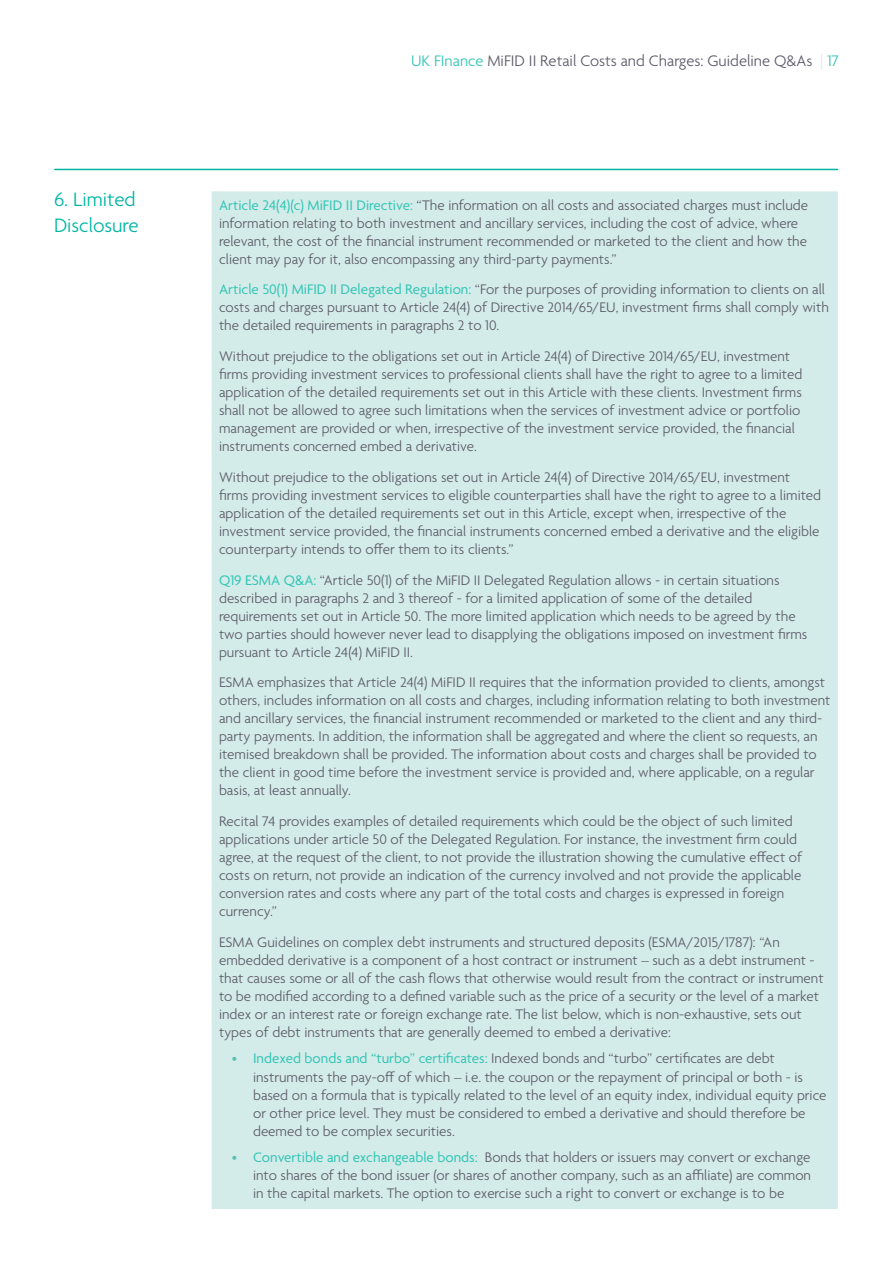
<style>
.page{position:relative;width:893px;height:1263px;background:#fff}
.page>*{position:absolute;margin:0;border:0;box-sizing:border-box;transform-origin:0 0}
.Sub_heading{font:300 21px/25.2px "Agenda";color:#00b6a3}
.t1{font:300 16.5px "Agenda";color:#5c5c69}
.Body_text{font:300 15px/18px "Agenda";color:#5c5c69}
.s1{color:#33c5b5}
.s2{color:#e4e4e4}
.s3{font-weight:400;color:#33c5b5}
.s4{color:#55c1b2}
</style>
<div class="page">
<hr style="left:55px;top:169px;width:783px;height:1px;background:#00b6a3">
<div style="left:215px;top:195px;width:619px;height:1010px;background:#d4ece9"></div>
<div style="left:212px;top:191px;width:626px;height:1018px;border:8px solid #d4ece9"></div>
<p class="t1" style="left:411px;top:52px;width:429px"><span class="s1">UK FInance</span> MiFID II Retail Costs and Charges: Guideline Q&amp;As <span class="s2">|</span> <span class="s1">17</span></p>
<p class="Sub_heading" style="left:54px;top:188px;width:86px">6. Limited<br>Disclosure</p>
<p class="Body_text" style="left:219px;top:197px;width:591px"><span class="s3">Article 24(4)(c) MiFID II Directive:</span> “The information on all costs and associated charges must include information relating to both investment and ancillary services, including the cost of advice, where relevant, the cost of the financial instrument recommended or marketed to the client and how the client may pay for it, also encompassing any third-party payments.”</p>
<p class="Body_text" style="left:219px;top:281px;width:611px"><span class="s3">Article 50(1) MiFID II Delegated Regulation:</span> “For the purposes of providing information to clients on all costs and charges pursuant to Article 24(4) of Directive 2014/65/EU, investment firms shall comply with the detailed requirements in paragraphs 2 to 10.</p>
<p class="Body_text" style="left:219px;top:348px;width:585px">Without prejudice to the obligations set out in Article 24(4) of Directive 2014/65/EU, investment firms providing investment services to professional clients shall have the right to agree to a limited application of the detailed requirements set out in this Article with these clients. Investment firms shall not be allowed to agree such limitations when the services of investment advice or portfolio management are provided or when, irrespective of the investment service provided, the financial instruments concerned embed a derivative.</p>
<p class="Body_text" style="left:219px;top:469px;width:604px">Without prejudice to the obligations set out in Article 24(4) of Directive 2014/65/EU, investment firms providing investment services to eligible counterparties shall have the right to agree to a limited application of the detailed requirements set out in this Article, except when, irrespective of the investment service provided, the financial instruments concerned embed a derivative and the eligible counterparty intends to offer them to its clients.”</p>
<p class="Body_text" style="left:219px;top:572px;width:590px"><span class="s3">Q19 ESMA Q&amp;A:</span> “Article 50(1) of the MiFID II Delegated Regulation allows - in certain situations described in paragraphs 2 and 3 thereof - for a limited application of some of the detailed requirements set out in Article 50. The more limited application which needs to be agreed by the two parties should however never lead to disapplying the obligations imposed on investment firms pursuant to Article 24(4) MiFID II.</p>
<p class="Body_text" style="left:219px;top:674px;width:613px">ESMA emphasizes that Article 24(4) MiFID II requires that the information provided to clients, amongst others, includes information on all costs and charges, including information relating to both investment and ancillary services, the financial instrument recommended or marketed to the client and any third&shy;party payments. In addition, the information shall be aggregated and where the client so requests, an itemised breakdown shall be provided. The information about costs and charges shall be provided to the client in good time before the investment service is provided and, where applicable, on a regular basis, at least annually.</p>
<p class="Body_text" style="left:219px;top:813px;width:585px">Recital 74 provides examples of detailed requirements which could be the object of such limited applications under article 50 of the Delegated Regulation. For instance, the investment firm could agree, at the request of the client, to not provide the illustration showing the cumulative effect of costs on return, not provide an indication of the currency involved and not provide the applicable conversion rates and costs where any part of the total costs and charges is expressed in foreign currency.”</p>
<p class="Body_text" style="left:219px;top:934px;width:606px">ESMA Guidelines on complex debt instruments and structured deposits (ESMA/2015/1787): “An embedded derivative is a component of a host contract or instrument – such as a debt instrument - that causes some or all of the cash flows that otherwise would result from the contract or instrument to be modified according to a defined variable such as the price of a security or the level of a market index or an interest rate or foreign exchange rate. The list below, which is non-exhaustive, sets out types of debt instruments that are generally deemed to embed a derivative:</p>
<p class="Body_text" style="left:253px;top:1050px;width:575px;text-indent:-21px"><span class="s4">•</span> <span class="s3">Indexed bonds and “turbo” certificates:</span> Indexed bonds and “turbo” certificates are debt instruments the pay-off of which – i.e. the coupon or the repayment of principal or both - is based on a formula that is typically related to the level of an equity index, individual equity price or other price level. They must be considered to embed a derivative and should therefore be deemed to be complex securities.</p>
<p class="Body_text" style="left:253px;top:1149px;width:559px;text-align:justify;text-indent:-21px"><span class="s4">•</span> <span class="s3">Convertible and exchangeable bonds:</span> Bonds that holders or issuers may convert or exchange into shares of the bond issuer (or shares of another company, such as an affiliate) are common in the capital markets. The option to exercise such a right to convert or exchange is to be</p>
</div>
